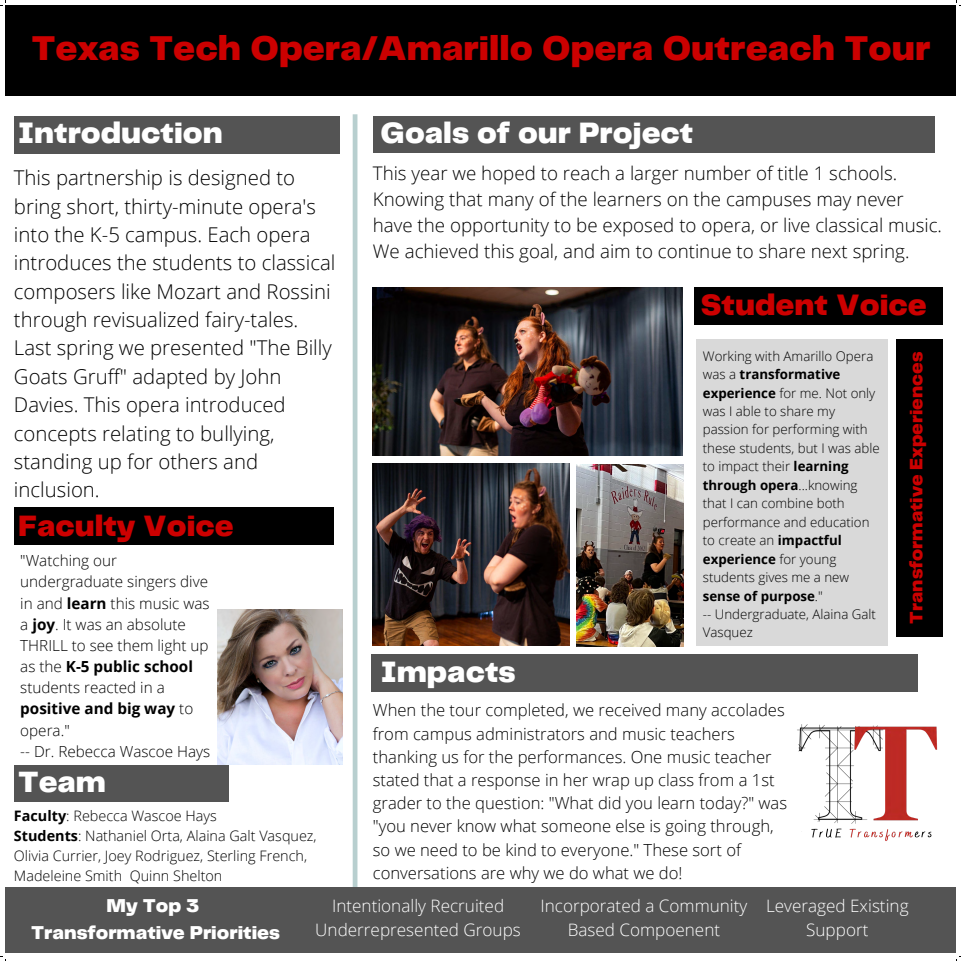
<style>
.page{position:relative;width:961px;height:961px;background:#fff}
.page>*{position:absolute;margin:0;border:0;box-sizing:border-box;transform-origin:0 0}
.t1{font:900 35.76px "Telegraf";color:#c00}
.t2{font:900 30.72px "Telegraf";color:#fff}
.t3{font:900 30.72px "Telegraf";color:#c00}
.t4{font:900 30.6px "Telegraf";color:#fff}
.t5{font:900 30.6px "Telegraf";color:#c00}
.t6{font:900 30.48px "Telegraf";color:#fff}
.t7{font:300 20.37px/28.3px "Open Sans";color:#000}
.t8{font:900 19.35px/27px "Telegraf";color:#fff;text-align:center}
.t9{font:300 18.75px/26.1px "Open Sans";color:#000}
.t10{font:900 18.75px "Telegraf";color:#c00}
.t11{font:300 17.13px/23.9px "Open Sans";color:#fff;text-align:center}
.t12{font:300 17.1px/23.9px "Open Sans";color:#fff;text-align:center}
.t13{font:300 16.62px/23.2px "Open Sans";color:#000}
.t14{font:300 15.24px/21.1px "Open Sans";color:#000}
.t15{font:300 14.4px/20px "Open Sans";color:#000}
.t16{font:300 13.29px/18.4px "Open Sans";color:#000}
.s1{font-weight:700}
</style>
<div class="page">
<div style="left:5px;top:5px;width:951px;height:91px;background:#000"></div>
<div style="left:14px;top:116px;width:325px;height:37px;background:#545454"></div>
<div style="left:694px;top:288px;width:249px;height:37px;background:#000"></div>
<hr style="left:353px;top:114px;width:4px;height:777px;background:#b8cfcf">
<div style="left:696px;top:340px;width:191px;height:306px;background:#d9d9d9"></div>
<div style="left:896px;top:339px;width:47px;height:297px;background:#000"></div>
<div style="left:14px;top:508px;width:320px;height:37px;background:#000"></div>
<div style="left:15px;top:764px;width:214px;height:37px;background:#545454"></div>
<div style="left:5px;top:887px;width:951px;height:65px;background:#545454"></div>
<div style="left:371px;top:655px;width:546px;height:37px;background:#545454"></div>
<img style="left:797px;top:724px;width:141px;height:117px">
<div style="left:373px;top:116px;width:561px;height:37px;background:#545454"></div>
<img style="left:217px;top:609px;width:126px;height:155px">
<img style="left:373px;top:288px;width:310px;height:168px">
<img style="left:373px;top:463px;width:197px;height:183px">
<img style="left:577px;top:464px;width:106px;height:182px">
<h1 class="t1" style="left:31px;top:33px;width:900px">Texas Tech Opera/Amarillo Opera Outreach Tour</h1>
<h2 class="t2" style="left:18px;top:120px;width:206px">Introduction</h2>
<p class="t7" style="left:14px;top:163px;width:323px">This partnership is designed to bring short, thirty-minute opera's into the K-5 campus. Each opera introduces the students to classical composers like Mozart and Rossini through revisualized fairy-tales.<br>Last spring we presented "The Billy<br>Goats Gruff" adapted by John<br>Davies. This opera introduced concepts relating to bullying, standing up for others and inclusion.</p>
<h3 class="t5" style="left:18px;top:513px;width:217px">Faculty Voice</h3>
<p class="t14" style="left:20px;top:550px;width:191px">"Watching our undergraduate singers dive in and <span class="s1">learn</span> this music was a <span class="s1">joy</span>. It was an absolute<br>THRILL to see them light up as the <span class="s1">K-5 public school </span>students reacted in a <span class="s1">positive and big way</span> to opera."<br>-- Dr. Rebecca Wascoe Hays</p>
<h3 class="t6" style="left:18px;top:768px;width:89px">Team</h3>
<p class="t15" style="left:14px;top:805px;width:304px"><span class="s1">Faculty</span>: Rebecca Wascoe Hays<br><span class="s1">Students</span>: Nathaniel Orta, Alaina Galt Vasquez, Olivia Currier, Joey Rodriguez, Sterling French, Madeleine Smith Quinn Shelton</p>
<h3 class="t4" style="left:380px;top:119px;width:314px">Goals of our Project</h3>
<p class="t9" style="left:373px;top:159px;width:570px">This year we hoped to reach a larger number of title 1 schools.<br>Knowing that many of the learners on the campuses may never have the opportunity to be exposed to opera, or live classical music.<br>We achieved this goal, and aim to continue to share next spring.</p>
<h2 class="t3" style="left:701px;top:291px;width:228px">Student Voice</h2>
<h3 class="t4" style="left:381px;top:658px;width:136px">Impacts</h3>
<p class="t16" style="left:703px;top:346px;width:178px">Working with Amarillo Opera was a <span class="s1">transformative experience</span> for me. Not only was I able to share my passion for performing with these students, but I was able to impact their <span class="s1">learning through opera</span>...knowing that I can combine both performance and education to create an <span class="s1">impactful experience</span> for young students gives me a new <span class="s1">sense of purpose</span>."<br>-- Undergraduate, Alaina Galt<br>Vasquez</p>
<p class="t13" style="left:373px;top:698px;width:416px">When the tour completed, we received many accolades from campus administrators and music teachers thanking us for the performances. One music teacher stated that a response in her wrap up class from a 1st grader to the question: "What did you learn today?" was "you never know what someone else is going through, so we need to be kind to everyone." These sort of conversations are why we do what we do!</p>
<p class="t10" style="left:908px;top:623px;width:273px;rotate:-90deg">Transformative Experiences</p>
<p class="t8" style="left:31px;top:892px;width:250px">My Top 3<br>Transformative Priorities</p>
<p class="t11" style="left:315px;top:893px;width:207px">Intentionally Recruited<br>Underrepresented Groups</p>
<p class="t12" style="left:540px;top:893px;width:208px">Incorporated a Community<br>Based Compoenent</p>
<p class="t12" style="left:766px;top:893px;width:144px">Leveraged Existing<br>Support</p>
</div>
